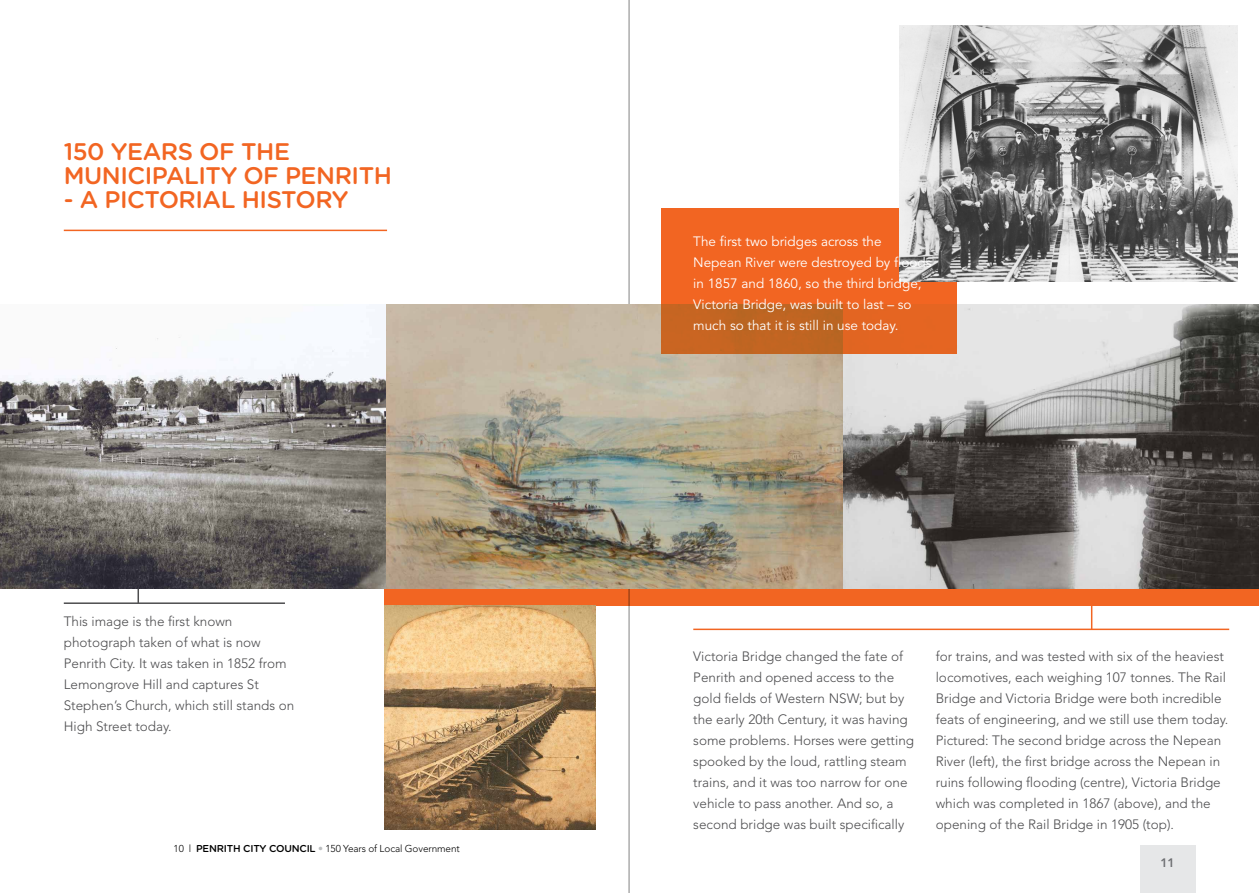
<style>
.page{position:relative;width:1259px;height:893px;background:#fff}
.page>*{position:absolute;margin:0;border:0;box-sizing:border-box;transform-origin:0 0}
.t1{font:500 24px/24px "Gotham Rounded";letter-spacing:-.02em;color:#f26522}
.t2{font:300 13.5px/21px "Avenir LT Std";color:#4d4d4f}
.t3{font:13.5px/21px "Avenir LT Std";color:#fff}
.t4{font:800 12.15px "Avenir LT Std";color:#6d6e71}
.t5{font:300 10.05px "Avenir LT Std";letter-spacing:-.01em;color:#000}
.s1{font-family:"Gotham Rounded";font-weight:500}
.s2{color:#bcbec0}
</style>
<div class="page">
<div style="left:1140px;top:845px;width:55px;height:48px;background:#e6e7e8"></div>
<hr style="left:628px;top:0;width:1px;height:893px;background:#000101">
<hr style="left:137px;top:572px;width:2px;height:31px;background:#4d4d4f">
<hr style="left:64px;top:602px;width:221px;height:2px;background:#4d4d4f">
<div style="left:384px;top:572px;width:875px;height:34px;background:#f26522"></div>
<img style="left:386px;top:304px;width:457px;height:285px">
<img style="left:843px;top:304px;width:416px;height:285px">
<img style="left:0;top:304px;width:386px;height:285px">
<img style="left:384px;top:606px;width:211px;height:223px">
<hr style="left:1091px;top:598px;width:1px;height:31px;background:#f26522">
<hr style="left:693px;top:629px;width:536px;height:1px;background:#f26522">
<hr style="left:64px;top:230px;width:323px;height:1px;background:#f26522">
<svg style="left:661px;top:208px;width:296px;height:146px;background:#e46522"></svg>
<img style="left:899px;top:26px;width:338px;height:256px">
<p class="t1" style="left:64px;top:138px;width:330px">150 YEARS OF THE<br>MUNICIPALITY OF PENRITH</p>
<p class="t1" style="left:64px;top:186px;width:286px">- A PICTORIAL HISTORY</p>
<p class="t2" style="left:64px;top:611px;width:232px">This image is the first known photograph taken of what is now<br>Penrith City. It was taken in 1852 from<br>Lemongrove Hill and captures St<br>Stephen’s Church, which still stands on<br>High Street today.</p>
<p class="t5" style="left:174px;top:843px;width:288px">10 l <span class="s1">PENRITH CITY COUNCIL</span> <span class="s2">•</span> 150 Years of Local Government</p>
<p class="t3" style="left:693px;top:231px;width:240px">The first two bridges across the Nepean River were destroyed by floods in 1857 and 1860, so the third bridge, Victoria Bridge, was built to last – so much so that it is still in use today.</p>
<p class="t2" style="left:693px;top:646px;width:211px">Victoria Bridge changed the fate of</p>
<p class="t2" style="left:693px;top:667px;width:222px">Penrith and opened access to the gold fields of Western NSW; but by the early 20th Century, it was having some problems. Horses were getting spooked by the loud, rattling steam trains, and it was too narrow for one vehicle to pass another. And so, a second bridge was built specifically</p>
<p class="t2" style="left:935px;top:646px;width:294px">for trains, and was tested with six of the heaviest locomotives, each weighing 107 tonnes. The Rail Bridge and Victoria Bridge were both incredible feats of engineering, and we still use them today.<br>Pictured: The second bridge across the Nepean River (left), the first bridge across the Nepean in ruins following flooding (centre), Victoria Bridge which was completed in 1867 (above), and the opening of the Rail Bridge in 1905 (top).</p>
<p class="t4" style="left:1160px;top:856px;width:16px">11</p>
</div>
